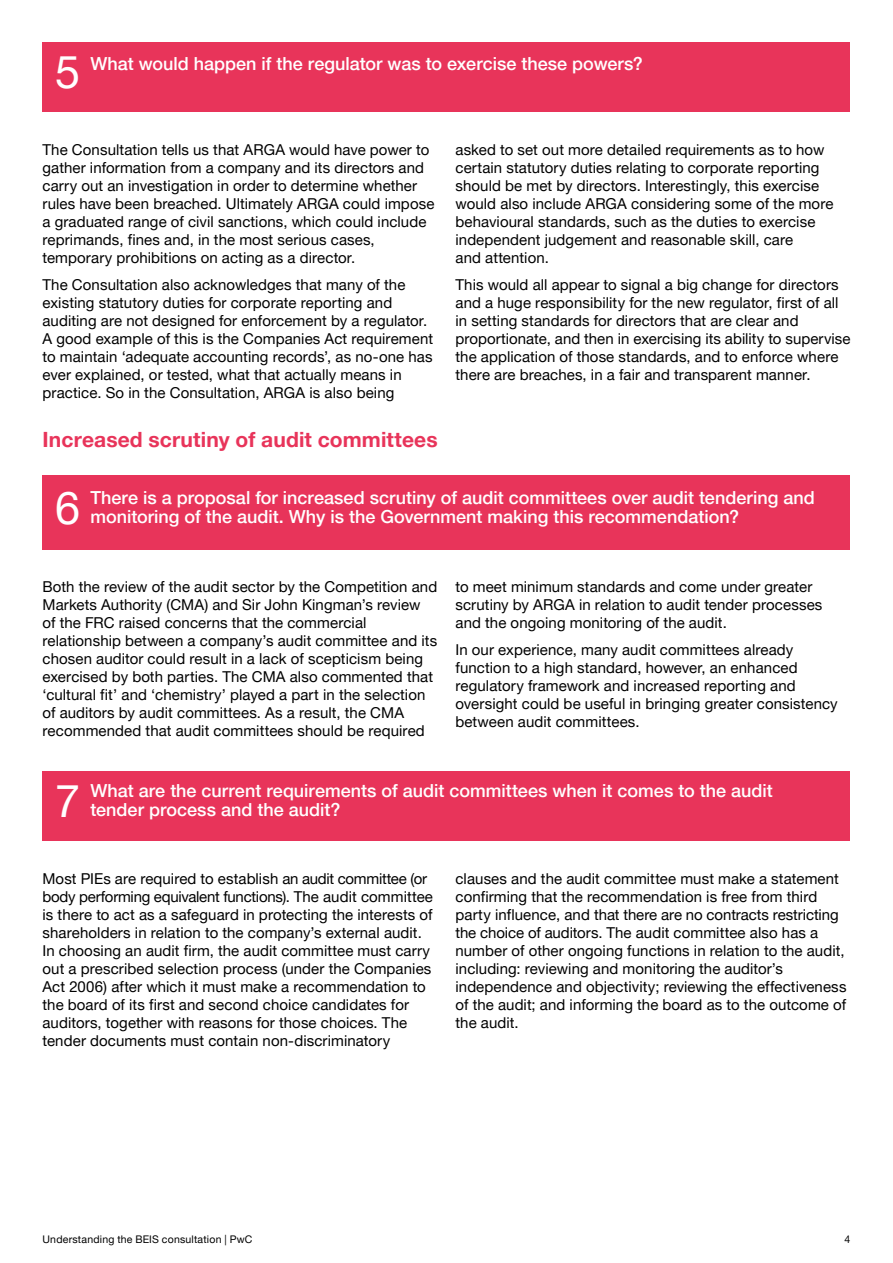
<style>
.page{position:relative;width:893px;height:1263px;background:#fff}
.page>*{position:absolute;margin:0;border:0;box-sizing:border-box;transform-origin:0 0}
.t1{font:45px "Helvetica Neue LT Pro";color:#fff}
.t2{font:700 21px "Helvetica Neue LT Pro";letter-spacing:.005em;color:#e8345a}
.t3{font:500 18px/19.5px "Helvetica Neue LT Pro";color:#fff}
.t4{font:15px/18px "Helvetica Neue LT Pro";letter-spacing:.005em;color:#000}
.t5{font:10.5px "Helvetica Neue LT Pro";letter-spacing:.02em;color:#000}
</style>
<div class="page">
<div style="left:43px;top:43px;width:807px;height:69px;background:#e8345a"></div>
<div style="left:43px;top:475px;width:807px;height:74px;background:#e8345a"></div>
<div style="left:43px;top:771px;width:807px;height:69px;background:#e8345a"></div>
<h1 class="t1" style="left:55px;top:44px;width:27px">5</h1>
<p class="t3" style="left:90px;top:53px;width:554px">What would happen if the regulator was to exercise these powers?</p>
<p class="t4" style="left:43px;top:140px;width:393px">The Consultation tells us that ARGA would have power to gather information from a company and its directors and carry out an investigation in order to determine whether rules have been breached. Ultimately ARGA could impose a graduated range of civil sanctions, which could include reprimands, fines and, in the most serious cases, temporary prohibitions on acting as a director.</p>
<p class="t4" style="left:43px;top:275px;width:392px">The Consultation also acknowledges that many of the existing statutory duties for corporate reporting and auditing are not designed for enforcement by a regulator.<br>A good example of this is the Companies Act requirement to maintain ‘adequate accounting records’, as no-one has ever explained, or tested, what that actually means in practice. So in the Consultation, ARGA is also being</p>
<h2 class="t2" style="left:43px;top:427px;width:397px">Increased scrutiny of audit committees</h2>
<p class="t4" style="left:455px;top:140px;width:379px">asked to set out more detailed requirements as to how certain statutory duties relating to corporate reporting should be met by directors. Interestingly, this exercise would also include ARGA considering some of the more behavioural standards, such as the duties to exercise independent judgement and reasonable skill, care<br>and attention.</p>
<p class="t4" style="left:455px;top:275px;width:396px">This would all appear to signal a big change for directors and a huge responsibility for the new regulator, first of all in setting standards for directors that are clear and proportionate, and then in exercising its ability to supervise the application of those standards, and to enforce where there are breaches, in a fair and transparent manner.</p>
<h1 class="t1" style="left:55px;top:480px;width:27px">6</h1>
<p class="t3" style="left:90px;top:487px;width:726px">There is a proposal for increased scrutiny of audit committees over audit tendering and monitoring of the audit. Why is the Government making this recommendation?</p>
<p class="t4" style="left:43px;top:577px;width:396px">Both the review of the audit sector by the Competition and Markets Authority (CMA) and Sir John Kingman’s review<br>of the FRC raised concerns that the commercial relationship between a company’s audit committee and its chosen auditor could result in a lack of scepticism being exercised by both parties. The CMA also commented that ‘cultural fit’ and ‘chemistry’ played a part in the selection of auditors by audit committees. As a result, the CMA recommended that audit committees should be required</p>
<p class="t4" style="left:455px;top:577px;width:368px">to meet minimum standards and come under greater scrutiny by ARGA in relation to audit tender processes and the ongoing monitoring of the audit.</p>
<p class="t4" style="left:455px;top:640px;width:384px">In our experience, many audit committees already function to a high standard, however, an enhanced regulatory framework and increased reporting and oversight could be useful in bringing greater consistency between audit committees.</p>
<h1 class="t1" style="left:55px;top:773px;width:27px">7</h1>
<p class="t3" style="left:90px;top:780px;width:684px">What are the current requirements of audit committees when it comes to the audit tender process and the audit?</p>
<p class="t4" style="left:43px;top:869px;width:392px">Most PIEs are required to establish an audit committee (or body performing equivalent functions). The audit committee is there to act as a safeguard in protecting the interests of shareholders in relation to the company’s external audit.<br>In choosing an audit firm, the audit committee must carry out a prescribed selection process (under the Companies Act 2006) after which it must make a recommendation to the board of its first and second choice candidates for auditors, together with reasons for those choices. The tender documents must contain non-discriminatory</p>
<p class="t4" style="left:455px;top:869px;width:392px">clauses and the audit committee must make a statement confirming that the recommendation is free from third party influence, and that there are no contracts restricting the choice of auditors. The audit committee also has a number of other ongoing functions in relation to the audit, including: reviewing and monitoring the auditor’s independence and objectivity; reviewing the effectiveness of the audit; and informing the board as to the outcome of the audit.</p>
<p class="t5" style="left:43px;top:1232px;width:212px">Understanding the BEIS consultation | PwC</p>
<p class="t5" style="left:845px;top:1232px;width:7px">4</p>
</div>
